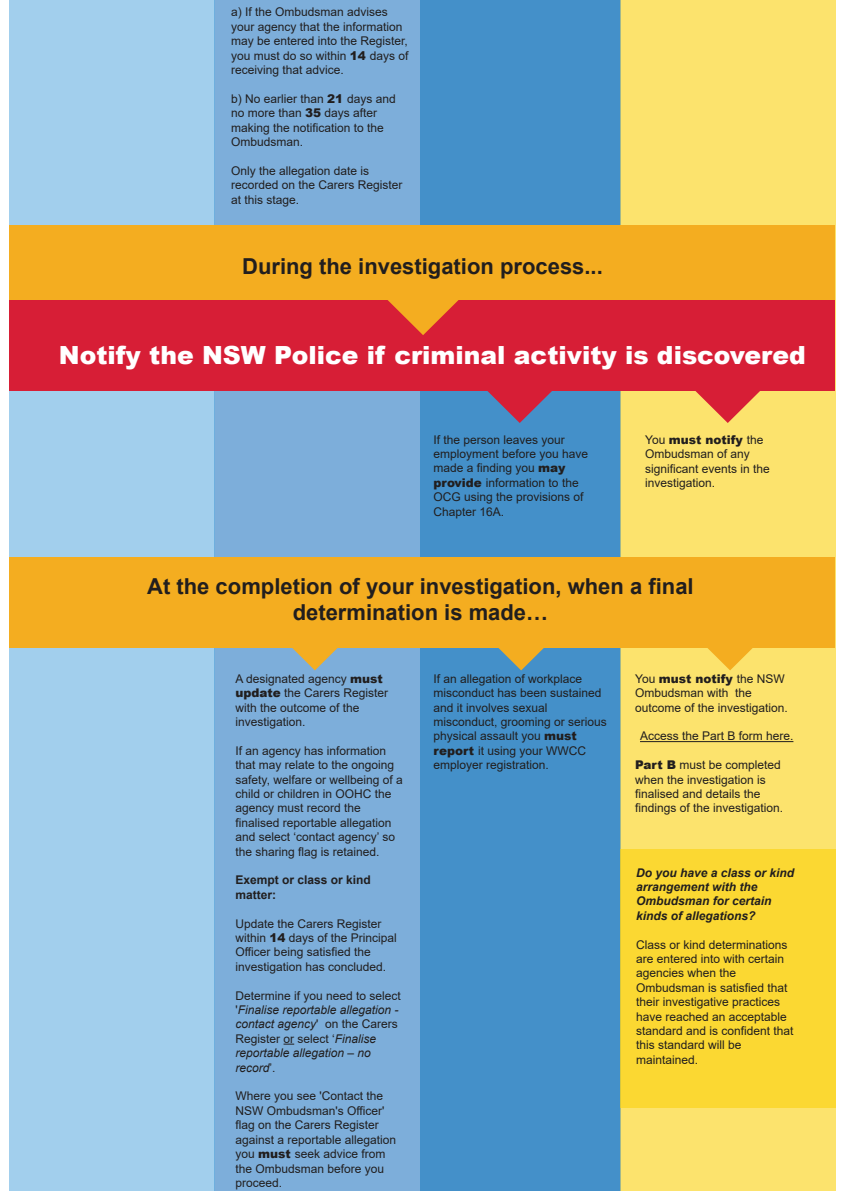
<style>
.page{position:relative;width:842px;height:1191px;background:#fff}
.page>*{position:absolute;margin:0;border:0;box-sizing:border-box;transform-origin:0 0}
.t1{font:900 25px "Arial";color:#fff}
.t2{font:700 22px/26.4px "Arial";color:#211e1e;text-align:center}
.t3{font:12px/14.4px "Arial";color:#211e1e}
.t4{font:italic 12px/14.4px "Arial";color:#211e1e}
.t5{font:italic 700 12px/14.4px "Arial";color:#211e1e}
.t6{font:700 12px/14.4px "Arial";color:#211e1e}
.s1{font-weight:900}
.s2{font-style:normal}
</style>
<div class="page">
<div style="left:620px;top:0;width:215px;height:1191px;background:#fce36d"></div>
<div style="left:214px;top:0;width:206px;height:1191px;background:#7daeda"></div>
<div style="left:9px;top:0;width:205px;height:1191px;background:#a2cfed"></div>
<div style="left:420px;top:0;width:200px;height:1191px;background:#4490c9"></div>
<div style="left:10px;top:225px;width:825px;height:75px;background:#f4ad20"></div>
<div style="left:620px;top:849px;width:215px;height:258px;background:#fbd832"></div>
<div style="left:9px;top:557px;width:826px;height:91px;background:#f4ad20"></div>
<svg style="left:292px;top:648px;width:46px;height:22px"></svg>
<svg style="left:707px;top:648px;width:46px;height:22px"></svg>
<svg style="left:498px;top:648px;width:46px;height:22px"></svg>
<svg style="left:487px;top:391px;width:65px;height:32px"></svg>
<svg style="left:695px;top:391px;width:65px;height:32px"></svg>
<hr style="left:640px;top:741px;width:153px;height:1px;background:#211e1e">
<div style="left:10px;top:300px;width:825px;height:91px;background:#d71e36"></div>
<svg style="left:387px;top:300px;width:72px;height:35px"></svg>
<p class="t3" style="left:231px;top:5px;width:179px">a) If the Ombudsman advises your agency that the information may be entered into the Register, you must do so within <span class="s1">14</span> days of receiving that advice.</p>
<p class="t3" style="left:231px;top:91px;width:166px">b) No earlier than <span class="s1">21</span> days and no more than <span class="s1">35</span> days after making the notification to the<br>Ombudsman.</p>
<p class="t3" style="left:231px;top:163px;width:173px">Only the allegation date is recorded on the Carers Register at this stage.</p>
<h2 class="t2" style="left:242px;top:253px;width:362px">During the investigation process...</h2>
<h1 class="t1" style="left:59px;top:337px;width:748px">Notify the NSW Police if criminal activity is discovered</h1>
<p class="t3" style="left:433px;top:432px;width:156px">If the person leaves your employment before you have made a finding you <span class="s1">may provide</span> information to the<br>OCG using the provisions of<br>Chapter 16A.</p>
<p class="t3" style="left:645px;top:432px;width:126px">You <span class="s1">must notify</span> the<br>Ombudsman of any significant events in the investigation.</p>
<h2 class="t2" style="left:147px;top:573px;width:548px">At the completion of your investigation, when a final determination is made…</h2>
<p class="t3" style="left:236px;top:671px;width:154px">A designated agency <span class="s1">must update</span> the Carers Register with the outcome of the investigation.</p>
<p class="t3" style="left:236px;top:743px;width:169px">If an agency has information that may relate to the ongoing safety, welfare or wellbeing of a child or children in OOHC the agency must record the finalised reportable allegation and select ‘contact agency’ so the sharing flag is retained.</p>
<p class="t6" style="left:236px;top:873px;width:137px">Exempt or class or kind matter:</p>
<p class="t3" style="left:236px;top:916px;width:163px">Update the Carers Register within <span class="s1">14</span> days of the Principal<br>Officer being satisfied the investigation has concluded.</p>
<p class="t4" style="left:236px;top:988px;width:167px"><span class="s2">Determine if you need to select '</span>Finalise reportable allegation - contact agency<span class="s2">' on the Carers<br>Register or select ‘</span>Finalise reportable allegation – no record<span class="s2">’.</span></p>
<p class="t3" style="left:236px;top:1089px;width:162px">Where you see 'Contact the<br>NSW Ombudsman's Officer' flag on the Carers Register against a reportable allegation you <span class="s1">must</span> seek advice from the Ombudsman before you proceed.</p>
<p class="t3" style="left:433px;top:671px;width:175px">If an allegation of workplace misconduct has been sustained and it involves sexual misconduct, grooming or serious physical assault you <span class="s1">must report</span> it using your WWCC employer registration.</p>
<p class="t3" style="left:635px;top:671px;width:154px">You <span class="s1">must notify</span> the NSW<br>Ombudsman with the outcome of the investigation.</p>
<p class="t3" style="left:640px;top:729px;width:155px">Access the Part B form here.</p>
<p class="t3" style="left:635px;top:757px;width:150px"><span class="s1">Part B</span> must be completed when the investigation is finalised and details the findings of the investigation.</p>
<p class="t5" style="left:636px;top:865px;width:160px">Do you have a class or kind arrangement with the<br>Ombudsman for certain kinds of allegations?</p>
<p class="t3" style="left:636px;top:937px;width:159px">Class or kind determinations are entered into with certain agencies when the<br>Ombudsman is satisfied that their investigative practices have reached an acceptable standard and is confident that this standard will be maintained.</p>
</div>
